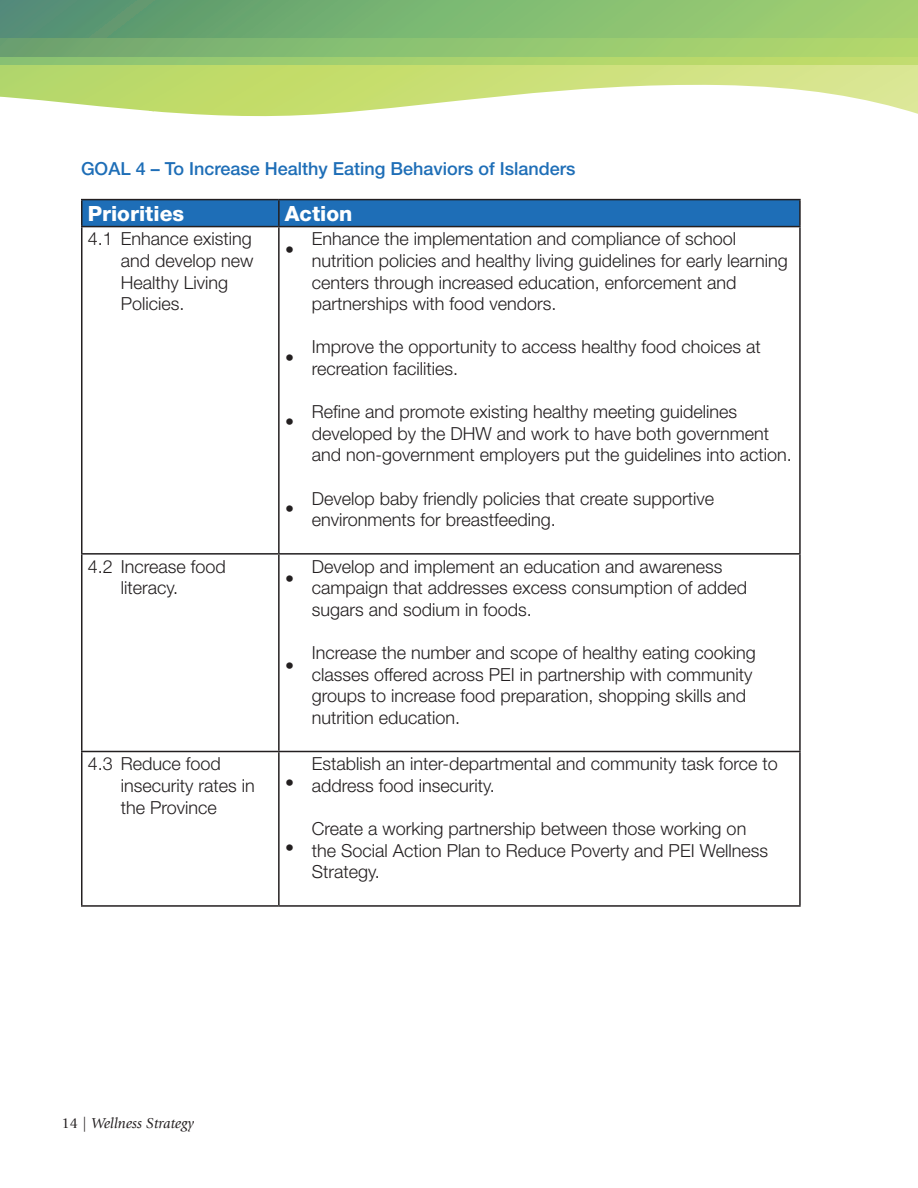
<style>
.page{position:relative;width:918px;height:1188px;background:#fff}
.page>*{position:absolute;margin:0;border:0;box-sizing:border-box;transform-origin:0 0}
.t1{font:800 21px "Helvetica Neue LT Std";color:#fff}
.t2{font:300 18px/21.6px "Helvetica Neue LT Std";color:#231f20}
.t3{font:500 18px "Helvetica Neue LT Std";color:#1e6eb7}
.t4{font:italic 15px "Giovanni";color:#231f20}
.s1{font-style:normal}
</style>
<div class="page">
<svg style="left:0;top:64px;width:918px;height:53px"></svg>
<svg style="left:0;top:56px;width:918px;height:8px;background:#a4cf6e"></svg>
<div style="left:0;top:0;width:918px;height:56px;background:linear-gradient(to right,#6ba572,#b5dd6e)"></div>
<div style="left:0;top:0;width:918px;height:38px;background:linear-gradient(to right,#529273,#a7d870)"></div>
<hr style="left:81px;top:199px;width:198px;height:1px;background:#231f20">
<svg style="left:81px;top:200px;width:718px;height:26px;background:#1e6cb3"></svg>
<hr style="left:279px;top:199px;width:522px;height:1px;background:#231f20">
<hr style="left:278px;top:200px;width:2px;height:26px;background:#231f20">
<hr style="left:799px;top:200px;width:2px;height:26px;background:#231f20">
<hr style="left:81px;top:226px;width:198px;height:1px;background:#231f20">
<hr style="left:81px;top:227px;width:1px;height:326px;background:#231f20">
<hr style="left:279px;top:226px;width:522px;height:1px;background:#231f20">
<hr style="left:278px;top:227px;width:2px;height:326px;background:#231f20">
<hr style="left:799px;top:227px;width:2px;height:326px;background:#231f20">
<hr style="left:81px;top:553px;width:198px;height:2px;background:#231f20">
<hr style="left:81px;top:555px;width:1px;height:196px;background:#231f20">
<hr style="left:279px;top:553px;width:522px;height:2px;background:#231f20">
<hr style="left:278px;top:555px;width:2px;height:196px;background:#231f20">
<hr style="left:799px;top:555px;width:2px;height:196px;background:#231f20">
<hr style="left:81px;top:751px;width:198px;height:1px;background:#231f20">
<hr style="left:81px;top:752px;width:1px;height:153px;background:#231f20">
<hr style="left:279px;top:751px;width:522px;height:1px;background:#231f20">
<hr style="left:278px;top:752px;width:2px;height:153px;background:#231f20">
<hr style="left:799px;top:752px;width:2px;height:153px;background:#231f20">
<hr style="left:81px;top:905px;width:198px;height:2px;background:#231f20">
<hr style="left:279px;top:905px;width:522px;height:2px;background:#231f20">
<p class="t3" style="left:81px;top:158px;width:496px">GOAL 4 – To Increase Healthy Eating Behaviors of Islanders</p>
<p class="t1" style="left:88px;top:201px;width:98px">Priorities</p>
<p class="t1" style="left:285px;top:201px;width:69px">Action</p>
<p class="t2" style="left:121px;top:228px;width:134px;text-indent:-33px">4. 1 Enhance existing and develop new<br>Healthy Living<br>Policies.</p>
<p class="t2" style="left:312px;top:228px;width:478px">Enhance the implementation and compliance of school nutrition policies and healthy living guidelines for early learning centers through increased education, enforcement and partnerships with food vendors.</p>
<p class="t2" style="left:312px;top:336px;width:451px">Improve the opportunity to access healthy food choices at recreation facilities.</p>
<p class="t2" style="left:312px;top:401px;width:478px">Refine and promote existing healthy meeting guidelines developed by the DHW and work to have both government and non-government employers put the guidelines into action.</p>
<p class="t2" style="left:312px;top:487px;width:404px">Develop baby friendly policies that create supportive environments for breastfeeding.</p>
<p class="t2" style="left:121px;top:555px;width:107px;text-indent:-33px">4. 2 Increase food literacy.</p>
<p class="t2" style="left:312px;top:555px;width:437px">Develop and implement an education and awareness campaign that addresses excess consumption of added sugars and sodium in foods.</p>
<p class="t2" style="left:312px;top:642px;width:446px">Increase the number and scope of healthy eating cooking classes offered across PEI in partnership with community groups to increase food preparation, shopping skills and nutrition education.</p>
<p class="t2" style="left:121px;top:753px;width:136px;text-indent:-33px">4. 3 Reduce food insecurity rates in the Province</p>
<p class="t2" style="left:312px;top:753px;width:468px">Establish an inter-departmental and community task force to address food insecurity.</p>
<p class="t2" style="left:312px;top:818px;width:458px">Create a working partnership between those working on the Social Action Plan to Reduce Poverty and PEI Wellness<br>Strategy.</p>
<p class="t2" style="left:285px;top:238px;width:10px">•</p>
<p class="t2" style="left:285px;top:346px;width:10px">•</p>
<p class="t2" style="left:285px;top:411px;width:10px">•</p>
<p class="t2" style="left:285px;top:497px;width:10px">•</p>
<p class="t2" style="left:285px;top:567px;width:10px">•</p>
<p class="t2" style="left:285px;top:655px;width:10px">•</p>
<p class="t2" style="left:285px;top:771px;width:10px">•</p>
<p class="t2" style="left:285px;top:836px;width:10px">•</p>
<p class="t4" style="left:62px;top:1115px;width:134px"><span class="s1">14 |</span> Wellness Strategy</p>
</div>
